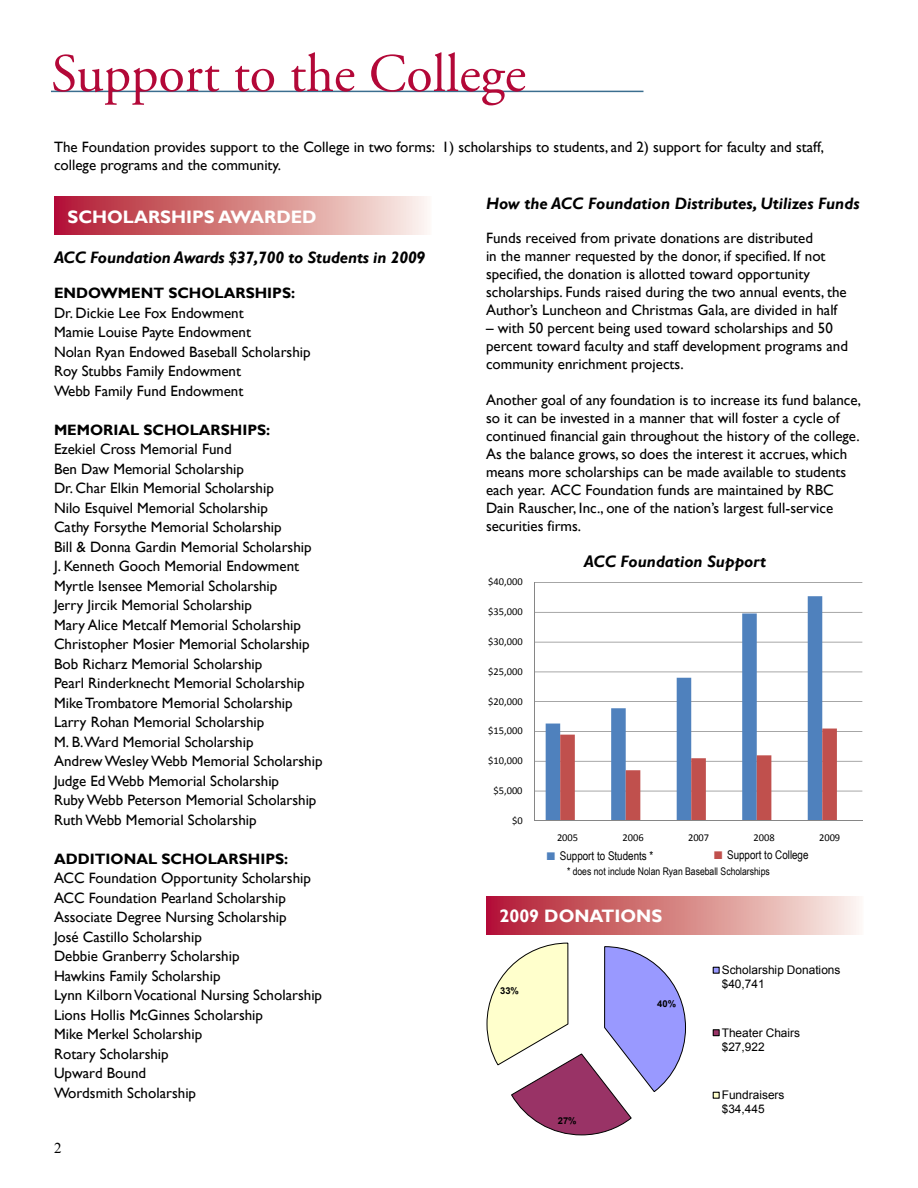
<style>
.page{position:relative;width:918px;height:1188px;background:#fff}
.page>*{position:absolute;margin:0;border:0;box-sizing:border-box;transform-origin:0 0}
.t1{font:54px "Adobe Garamond Pro";color:#b30838}
.t2{font:700 26.25px "Arial";color:#000}
.t3{font:700 20.25px "Arial";color:#000}
.t4{font:700 18px "Gill Sans";color:#fff}
.t5{font:italic 700 16.5px "Gill Sans";color:#000}
.t6{font:15px/19.5px "Gill Sans";color:#000}
.t7{font:700 15px "Gill Sans";color:#000}
.t8{font:15px "Times New Roman";color:#000}
.t9{font:12px "Arial Narrow";color:#000}
.t10{font:11.85px/13.8px "Arial";color:#000}
.t11{font:10.5px "Calibri";letter-spacing:-.005em;color:#000}
.t12{font:10.5px "Arial Narrow";color:#000}
.t13{font:700 9.45px "Arial";color:#000}
.t14{font:9.15px "Arial";color:#000}
.s1{font-size:16.5px;color:#4f81bd}
.s2{font-size:16.5px;color:#c0504d}
</style>
<div class="page">
<hr style="left:51px;top:91px;width:592px;height:1px;background:#3b6e8f">
<svg style="left:534px;top:582px;width:329px;height:239px"></svg>
<svg style="left:54px;top:197px;width:373px;height:38px;background:#d58386"></svg>
<svg style="left:486px;top:896px;width:373px;height:38px;background:#d58386"></svg>
<svg style="left:486px;top:942px;width:200px;height:194px"></svg>
<svg style="left:712px;top:966px;width:8px;height:133px"></svg>
<h1 class="t1" style="left:51px;top:41px;width:477px">Support to the College</h1>
<p class="t6" style="left:54px;top:138px;width:772px;line-height:18px">The Foundation provides support to the College in two forms: 1) scholarships to students, and 2) support for faculty and staff, college programs and the community.</p>
<p class="t4" style="left:68px;top:206px;width:251px">SCHOLARSHIPS AWARDED</p>
<p class="t5" style="left:54px;top:248px;width:373px">ACC Foundation Awards $37,700 to Students in 2009</p>
<p class="t7" style="left:54px;top:284px;width:243px">ENDOWMENT SCHOLARSHIPS:</p>
<p class="t6" style="left:54px;top:303px;width:258px">Dr. Dickie Lee Fox Endowment<br>Mamie Louise Payte Endowment<br>Nolan Ryan Endowed Baseball Scholarship<br>Roy Stubbs Family Endowment<br>Webb Family Fund Endowment</p>
<p class="t7" style="left:54px;top:421px;width:218px">MEMORIAL SCHOLARSHIPS:</p>
<p class="t6" style="left:54px;top:440px;width:270px">Ezekiel Cross Memorial Fund<br>Ben Daw Memorial Scholarship<br>Dr. Char Elkin Memorial Scholarship<br>Nilo Esquivel Memorial Scholarship<br>Cathy Forsythe Memorial Scholarship<br>Bill &amp; Donna Gardin Memorial Scholarship<br>J. Kenneth Gooch Memorial Endowment Myrtle Isensee Memorial Scholarship<br>Jerry Jircik Memorial Scholarship<br>Mary Alice Metcalf Memorial Scholarship Christopher Mosier Memorial Scholarship Bob Richarz Memorial Scholarship<br>Pearl Rinderknecht Memorial Scholarship Mike Trombatore Memorial Scholarship Larry Rohan Memorial Scholarship<br>M. B.Ward Memorial Scholarship<br>Andrew Wesley Webb Memorial Scholarship Judge Ed Webb Memorial Scholarship<br>Ruby Webb Peterson Memorial Scholarship Ruth Webb Memorial Scholarship</p>
<p class="t7" style="left:54px;top:850px;width:236px">ADDITIONAL SCHOLARSHIPS:</p>
<p class="t6" style="left:54px;top:869px;width:270px">ACC Foundation Opportunity Scholarship<br>ACC Foundation Pearland Scholarship<br>Associate Degree Nursing Scholarship<br>José Castillo Scholarship<br>Debbie Granberry Scholarship<br>Hawkins Family Scholarship<br>Lynn Kilborn Vocational Nursing Scholarship<br>Lions Hollis McGinnes Scholarship<br>Mike Merkel Scholarship<br>Rotary Scholarship<br>Upward Bound<br>Wordsmith Scholarship</p>
<p class="t8" style="left:54px;top:1138px;width:9px">2</p>
<p class="t5" style="left:486px;top:194px;width:375px">How the ACC Foundation Distributes, Utilizes Funds</p>
<p class="t6" style="left:486px;top:229px;width:362px;line-height:18px">Funds received from private donations are distributed<br>in the manner requested by the donor, if specified. If not specified, the donation is allotted toward opportunity scholarships. Funds raised during the two annual events, the Author’s Luncheon and Christmas Gala, are divided in half</p>
<p class="t6" style="left:486px;top:319px;width:364px;line-height:18px">– with 50 percent being used toward scholarships and 50 percent toward faculty and staff development programs and community enrichment projects.</p>
<p class="t6" style="left:486px;top:391px;width:377px;line-height:18px">Another goal of any foundation is to increase its fund balance, so it can be invested in a manner that will foster a cycle of continued financial gain throughout the history of the college.<br>As the balance grows, so does the interest it accrues, which means more scholarships can be made available to students each year. ACC Foundation funds are maintained by RBC Dain Rauscher, Inc., one of the nation’s largest full-service securities firms.</p>
<p class="t5" style="left:584px;top:552px;width:184px">ACC Foundation Support</p>
<p class="t11" style="left:488px;top:575px;width:36px">$40,000</p>
<p class="t11" style="left:488px;top:605px;width:36px">$35,000</p>
<p class="t11" style="left:488px;top:635px;width:36px">$30,000</p>
<p class="t11" style="left:488px;top:665px;width:36px">$25,000</p>
<p class="t11" style="left:488px;top:695px;width:36px">$20,000</p>
<p class="t11" style="left:488px;top:724px;width:36px">$15,000</p>
<p class="t11" style="left:488px;top:754px;width:36px">$10,000</p>
<p class="t11" style="left:494px;top:784px;width:31px">$5,000</p>
<p class="t11" style="left:512px;top:814px;width:12px">$0</p>
<p class="t11" style="left:557px;top:831px;width:23px">2005</p>
<p class="t11" style="left:623px;top:831px;width:23px">2006</p>
<p class="t11" style="left:688px;top:831px;width:23px">2007</p>
<p class="t11" style="left:754px;top:831px;width:23px">2008</p>
<p class="t11" style="left:819px;top:831px;width:23px">2009</p>
<p class="t9" style="left:547px;top:847px;width:108px"><span class="s1">■</span> Support to Students *</p>
<p class="t9" style="left:714px;top:846px;width:96px"><span class="s2">■</span> Support to College</p>
<p class="t12" style="left:567px;top:864px;width:204px">* does not include Nolan Ryan Baseball Scholarships</p>
<h2 class="t2" style="left:468px;top:830px;width:195px">2009 Donations</h2>
<h3 class="t3" style="left:546px;top:853px;width:152px">2009 Donations</h3>
<p class="t4" style="left:500px;top:905px;width:164px">2009 DONATIONS</p>
<p class="t13" style="left:500px;top:984px;width:20px">33%</p>
<p class="t13" style="left:558px;top:1114px;width:20px">27%</p>
<p class="t13" style="left:657px;top:997px;width:20px">40%</p>
<p class="t10" style="left:722px;top:963px;width:120px">Scholarship Donations $40,741</p>
<p class="t10" style="left:722px;top:1026px;width:80px">Theater Chairs $27,922</p>
<p class="t10" style="left:722px;top:1088px;width:64px">Fundraisers $34,445</p>
<p class="t14" style="left:743px;top:967px;width:35px">$40,741</p>
</div>
